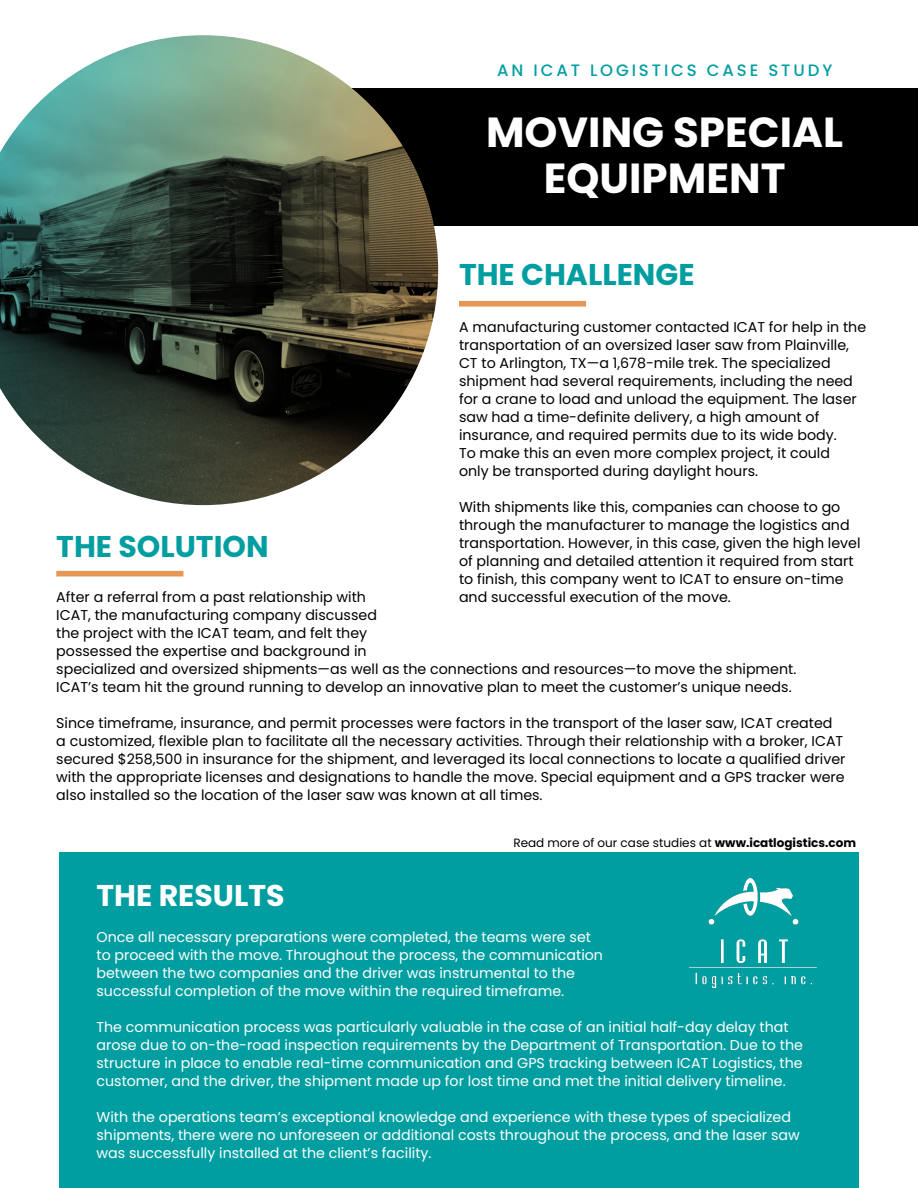
<style>
.page{position:relative;width:918px;height:1188px;background:#fff}
.page>*{position:absolute;margin:0;border:0;box-sizing:border-box;transform-origin:0 0}
.t1{font:700 42px/46.2px "Poppins";color:#fff;text-align:center}
.t2{font:700 30px "Poppins";color:#009ea0}
.t3{font:700 30px "Poppins";color:#fff}
.t4{font:500 16.5px "Poppins";letter-spacing:.175em;color:#009ea0}
.t5{font:14.25px/18px "Poppins";color:#000}
.t6{font:14.25px/18px "Poppins";color:#fff}
.t7{font:12px "Poppins";color:#000}
.s1{font-weight:700}
</style>
<div class="page">
<div style="left:105px;top:88px;width:813px;height:138px;background:#000"></div>
<img style="left:0;top:35px;width:438px;height:470px">
<div style="left:459px;top:301px;width:127px;height:6px;background:#e69756"></div>
<div style="left:56px;top:571px;width:127px;height:6px;background:#e69756"></div>
<div style="left:59px;top:853px;width:800px;height:335px;background:#009ea0"></div>
<img style="left:689px;top:879px;width:128px;height:109px">
<p class="t4" style="left:497px;top:59px;width:337px">AN ICAT LOGISTICS CASE STUDY</p>
<h1 class="t1" style="left:486px;top:109px;width:359px">MOVING SPECIAL<br>EQUIPMENT</h1>
<h2 class="t2" style="left:459px;top:254px;width:237px">THE CHALLENGE</h2>
<p class="t5" style="left:459px;top:318px;width:409px">A manufacturing customer contacted ICAT for help in the transportation of an oversized laser saw from Plainville, CT to Arlington, TX—a 1,678-mile trek. The specialized shipment had several requirements, including the need for a crane to load and unload the equipment. The laser saw had a time-definite delivery, a high amount of insurance, and required permits due to its wide body.<br>To make this an even more complex project, it could<br>only be transported during daylight hours.</p>
<p class="t5" style="left:459px;top:498px;width:403px">With shipments like this, companies can choose to go through the manufacturer to manage the logistics and transportation. However, in this case, given the high level of planning and detailed attention it required from start to finish, this company went to ICAT to ensure on-time and successful execution of the move.</p>
<h2 class="t2" style="left:56px;top:525px;width:214px">THE SOLUTION</h2>
<p class="t5" style="left:56px;top:588px;width:742px">After a referral from a past relationship with<br>ICAT, the manufacturing company discussed<br>the project with the ICAT team, and felt they<br>possessed the expertise and background in<br>specialized and oversized shipments—as well as the connections and resources—to move the shipment.<br>ICAT’s team hit the ground running to develop an innovative plan to meet the customer’s unique needs.</p>
<p class="t5" style="left:56px;top:714px;width:791px">Since timeframe, insurance, and permit processes were factors in the transport of the laser saw, ICAT created a customized, flexible plan to facilitate all the necessary activities. Through their relationship with a broker, ICAT secured $258,500 in insurance for the shipment, and leveraged its local connections to locate a qualified driver with the appropriate licenses and designations to handle the move. Special equipment and a GPS tracker were also installed so the location of the laser saw was known at all times.</p>
<p class="t7" style="left:513px;top:834px;width:344px">Read more of our case studies at <span class="s1">www.icatlogistics.com</span></p>
<h2 class="t3" style="left:97px;top:874px;width:190px">THE RESULTS</h2>
<p class="t6" style="left:97px;top:928px;width:508px">Once all necessary preparations were completed, the teams were set to proceed with the move. Throughout the process, the communication between the two companies and the driver was instrumental to the successful completion of the move within the required timeframe.</p>
<p class="t6" style="left:97px;top:1018px;width:708px">The communication process was particularly valuable in the case of an initial half-day delay that arose due to on-the-road inspection requirements by the Department of Transportation. Due to the structure in place to enable real-time communication and GPS tracking between ICAT Logistics, the customer, and the driver, the shipment made up for lost time and met the initial delivery timeline.</p>
<p class="t6" style="left:97px;top:1108px;width:705px">With the operations team’s exceptional knowledge and experience with these types of specialized shipments, there were no unforeseen or additional costs throughout the process, and the laser saw was successfully installed at the client’s facility.</p>
</div>
